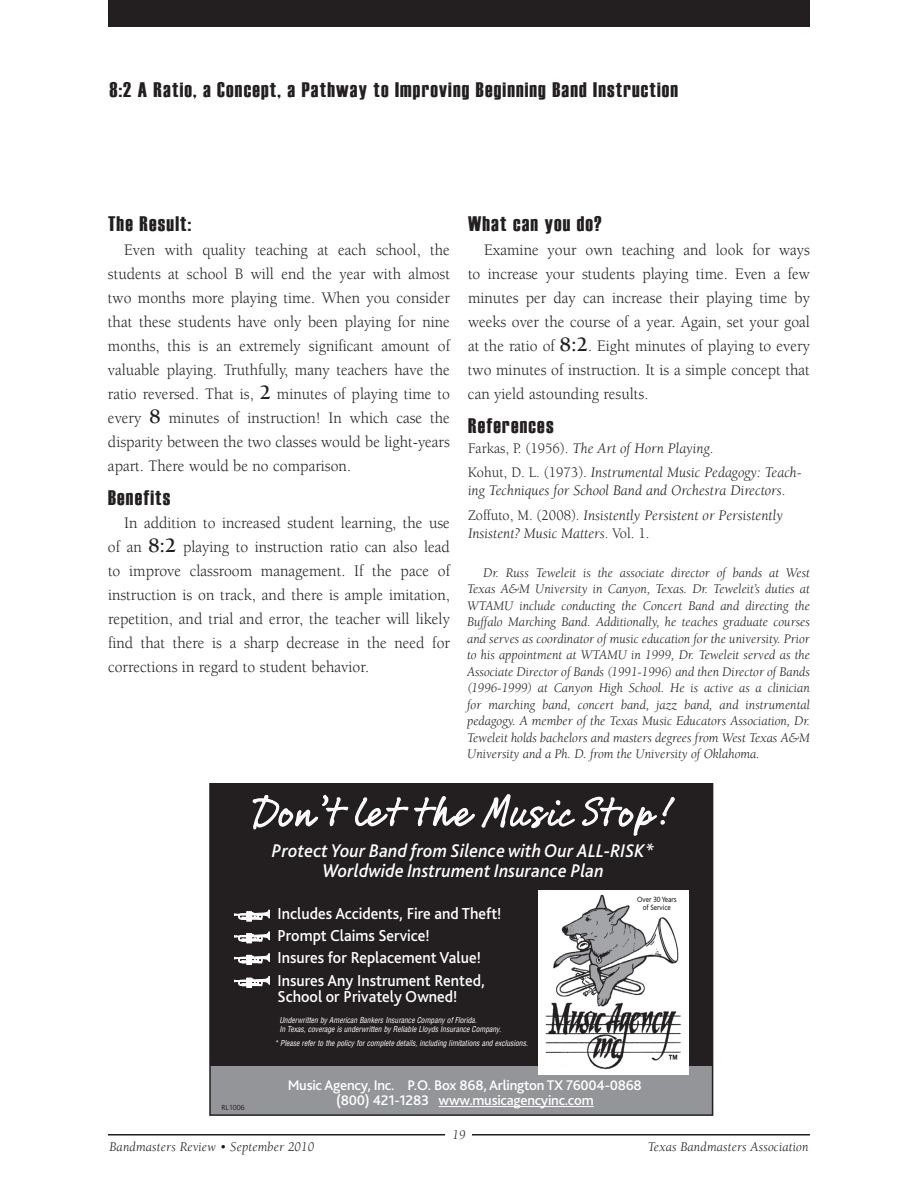
<style>
.page{position:relative;width:918px;height:1188px;background:#fff}
.page>*{position:absolute;margin:0;border:0;box-sizing:border-box;transform-origin:0 0}
.t1{font:46.8px "Markscript Plain";letter-spacing:.045em;color:#fff}
.t2{font:21px "Haettenschweiler";letter-spacing:.06em;color:#231f20}
.t3{font:italic 500 19.2px/20.5px "Bliss 2";letter-spacing:.005em;color:#fff;text-align:center;scale:.95 1}
.t4{font:500 16.65px/22.2px "Bliss 2";color:#fff;scale:.95 1}
.t5{font:16.5px/24px "Berkeley";color:#231f20;text-align:justify;scale:.95 1}
.t6{font:italic 15px/24.8px "Berkeley";color:#231f20}
.t7{font:500 14.55px/14.5px "Bliss 2";letter-spacing:-.015em;color:#fff;text-align:center}
.t8{font:italic 13.5px/16.5px "Berkeley";letter-spacing:.01em;color:#231f20;text-align:justify}
.t9{font:italic condensed 7.95px/8.9px "Helvetica";color:#fff;scale:.95 1}
.t10{font:7.95px/8.4px "Bliss";letter-spacing:-.01em;color:#231f20;text-align:center;scale:.9 1}
.t11{font:300 7.8px "Bliss";color:#231f20}
.s1{font-weight:700;font-size:21px}
.s2{font-style:normal}
</style>
<div class="page">
<hr style="left:108px;top:1134px;width:702px;height:2px;background:#231f20">
<div style="left:108px;top:0;width:702px;height:27px;background:#231f20"></div>
<div style="left:446px;top:1120px;width:26px;height:28px;background:#fff"></div>
<svg style="left:212px;top:786px;width:498px;height:327px;background:#555354"></svg>
<div style="left:209px;top:783px;width:504px;height:333px;border:2px solid #231f20"></div>
<p class="t2" style="left:110px;top:78px;width:570px">8:2 A Ratio, a Concept, a Pathway to Improving Beginning Band Instruction</p>
<p class="t2" style="left:108px;top:211px;width:85px">The Result:</p>
<p class="t5" style="left:108px;top:238px;width:362px;text-indent:16px">Even with quality teaching at each school, the students at school B will end the year with almost two months more playing time. When you consider that these students have only been playing for nine months, this is an extremely significant amount of valuable playing. Truthfully, many teachers have the ratio reversed. That is, <span class="s1">2</span> minutes of playing time to every <span class="s1">8</span> minutes of instruction! In which case the disparity between the two classes would be light-years apart. There would be no comparison.</p>
<p class="t2" style="left:108px;top:486px;width:64px">Benefits</p>
<p class="t5" style="left:108px;top:511px;width:362px;text-indent:16px">In addition to increased student learning, the use of an <span class="s1">8:2</span> playing to instruction ratio can also lead to improve classroom management. If the pace of instruction is on track, and there is ample imitation, repetition, and trial and error, the teacher will likely find that there is a sharp decrease in the need for corrections in regard to student behavior.</p>
<p class="t2" style="left:468px;top:211px;width:135px">What can you do?</p>
<p class="t5" style="left:468px;top:238px;width:362px;text-indent:16px">Examine your own teaching and look for ways to increase your students playing time. Even a few minutes per day can increase their playing time by weeks over the course of a year. Again, set your goal at the ratio of <span class="s1">8:2</span>. Eight minutes of playing to every two minutes of instruction. It is a simple concept that can yield astounding results.</p>
<p class="t2" style="left:468px;top:414px;width:87px">References</p>
<p class="t6" style="left:468px;top:436px;width:335px"><span class="s2">Farkas, P. (1956).</span> The Art of Horn Playing<span class="s2">.<br>Kohut, D. L. (1973).</span> Instrumental Music Pedagogy: Teach-</p>
<p class="t6" style="left:468px;top:479px;width:319px">ing Techniques for School Band and Orchestra Directors<span class="s2">.<br>Zoffuto, M. (2008).</span> Insistently Persistent or Persistently</p>
<p class="t6" style="left:468px;top:522px;width:183px">Insistent? Music Matters<span class="s2">. Vol. 1.</span></p>
<p class="t8" style="left:467px;top:565px;width:344px;text-indent:16px">Dr. Russ Teweleit is the associate director of bands at West Texas A&amp;M University in Canyon, Texas. Dr. Teweleit’s duties at WTAMU include conducting the Concert Band and directing the Buffalo Marching Band. Additionally, he teaches graduate courses and serves as coordinator of music education for the university. Prior to his appointment at WTAMU in 1999, Dr. Teweleit served as the Associate Director of Bands (1991-1996) and then Director of Bands (1996-1999) at Canyon High School. He is active as a clinician for marching band, concert band, jazz band, and instrumental pedagogy. A member of the Texas Music Educators Association, Dr.<br>Teweleit holds bachelors and masters degrees from West Texas A&amp;M University and a Ph. D. from the University of Oklahoma.</p>
<h1 class="t1" style="left:254px;top:782px;width:418px">Don’t let the Music Stop!</h1>
<p class="t3" style="left:272px;top:840px;width:404px">Protect Your Band from Silence with Our ALL-RISK*<br>Worldwide Instrument Insurance Plan</p>
<p class="t11" style="left:221px;top:1104px;width:25px">RL1006</p>
<p class="t4" style="left:278px;top:902px;width:237px">Includes Accidents, Fire and Theft!<br>Prompt Claims Service!<br>Insures for Replacement Value!<br>Insures Any Instrument Rented,</p>
<p class="t4" style="left:278px;top:985px;width:191px">School or Privately Owned!</p>
<p class="t9" style="left:279px;top:1016px;width:235px">Underwritten by American Bankers Insurance Company of Florida.<br>In Texas, coverage is underwritten by Reliable Lloyds Insurance Company.</p>
<p class="t9" style="left:274px;top:1039px;width:268px">* Please refer to the policy for complete details, including limitations and exclusions.</p>
<p class="t10" style="left:637px;top:895px;width:45px">Over 30 Years of Service</p>
<p class="t7" style="left:288px;top:1078px;width:356px">Music Agency, Inc. P.O. Box 868, Arlington TX 76004-0868 (800) 421-1283 www.musicagencyinc.com</p>
<p class="t8" style="left:453px;top:1127px;width:14px">19</p>
<p class="t8" style="left:110px;top:1139px;width:206px">Bandmasters Review • September 2010</p>
<p class="t8" style="left:648px;top:1139px;width:162px">Texas Bandmasters Association</p>
</div>
